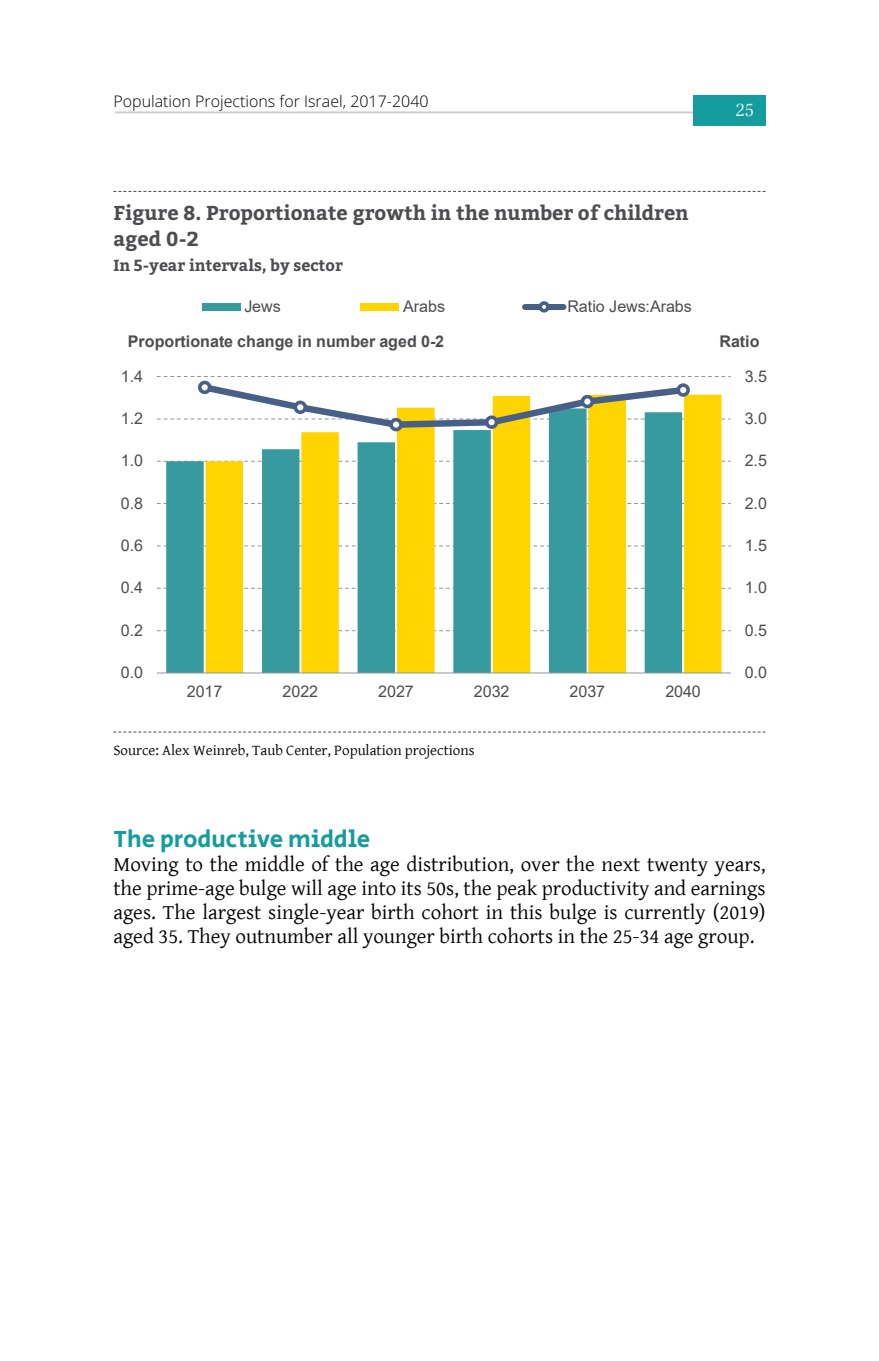
<style>
.page{position:relative;width:879px;height:1361px;background:#fff}
.page>*{position:absolute;margin:0;border:0;box-sizing:border-box;transform-origin:0 0}
.Second_subsection{font:24px "Secular One";color:#149c9e}
.Text_no_indent{font:21px/24px "Gentium Basic";color:#000;text-align:justify}
.Figure_title{font:700 20px/26px "Bitter";color:#4d4d4f}
.t1{font:300 18px "Frank Ruhl Libre";color:#fff}
.t2{font:16px "Arial";letter-spacing:-.005em;color:#4d4d4f}
.t3{font:300 16px "Open Sans Hebrew";color:#000}
.t4{font:700 16px "Arial";color:#4d4d4f}
.Figure_subtitle{font:700 16px "Bitter";color:#4d4d4f}
.Data_and_source{font:15px "Gentium Basic";color:#000}
</style>
<div class="page">
<svg style="left:113px;top:191px;width:652px;height:1px"></svg>
<svg style="left:113px;top:731px;width:652px;height:1px"></svg>
<svg style="left:157px;top:630px;width:574px;height:1px"></svg>
<svg style="left:157px;top:588px;width:574px;height:1px"></svg>
<svg style="left:157px;top:545px;width:574px;height:1px"></svg>
<svg style="left:157px;top:503px;width:574px;height:1px"></svg>
<svg style="left:157px;top:461px;width:574px;height:1px"></svg>
<svg style="left:166px;top:460px;width:40px;height:212px;background:#44a0a5"></svg>
<svg style="left:206px;top:432px;width:515px;height:240px"></svg>
<hr style="left:157px;top:672px;width:574px;height:1px;background:#939598">
<svg style="left:157px;top:376px;width:574px;height:56px"></svg>
<div style="left:200px;top:382px;width:10px;height:10px;background:#fff;border-radius:50%"></div>
<div style="left:198px;top:381px;width:13px;height:13px;border:4px solid #485f88;border-radius:50%"></div>
<div style="left:295px;top:402px;width:10px;height:10px;background:#fff;border-radius:50%"></div>
<div style="left:293px;top:400px;width:14px;height:14px;border:4px solid #485f88;border-radius:50%"></div>
<div style="left:391px;top:420px;width:10px;height:9px;background:#fff;border-radius:50%"></div>
<div style="left:389px;top:418px;width:14px;height:13px;border:4px solid #485f88;border-radius:50%"></div>
<div style="left:487px;top:417px;width:9px;height:10px;background:#fff;border-radius:50%"></div>
<div style="left:485px;top:415px;width:13px;height:14px;border:4px solid #485f88;border-radius:50%"></div>
<div style="left:582px;top:397px;width:10px;height:9px;background:#fff;border-radius:50%"></div>
<div style="left:581px;top:395px;width:13px;height:13px;border:4px solid #485f88;border-radius:50%"></div>
<div style="left:678px;top:385px;width:10px;height:10px;background:#fff;border-radius:50%"></div>
<div style="left:676px;top:383px;width:14px;height:14px;border:4px solid #485f88;border-radius:50%"></div>
<div style="left:202px;top:303px;width:38px;height:8px;background:#379a9f"></div>
<div style="left:361px;top:303px;width:38px;height:8px;background:#ffd400"></div>
<div style="left:525px;top:304px;width:38px;height:6px;background:#485f88"></div>
<div style="left:540px;top:303px;width:8px;height:8px;background:#fff;border-radius:50%"></div>
<div style="left:538px;top:301px;width:12px;height:11px;border:4px solid #485f88;border-radius:50%"></div>
<hr style="left:115px;top:111px;width:578px;height:2px;background:#000">
<div style="left:693px;top:95px;width:72px;height:31px;background:#149c9e"></div>
<p class="t3" style="left:113px;top:92px;width:317px">Population Projections for Israel, 2017-2040</p>
<p class="t1" style="left:735px;top:99px;width:20px">25</p>
<p class="Figure_title" style="left:113px;top:200px;width:577px">Figure 8. Proportionate growth in the number of children aged 0-2</p>
<p class="Figure_subtitle" style="left:113px;top:256px;width:231px">In 5-year intervals, by sector</p>
<p class="t2" style="left:244px;top:295px;width:38px">Jews</p>
<p class="t2" style="left:403px;top:295px;width:43px">Arabs</p>
<p class="t2" style="left:567px;top:295px;width:126px">Ratio Jews:Arabs</p>
<p class="t4" style="left:128px;top:330px;width:318px">Proportionate change in number aged 0-2</p>
<p class="t4" style="left:719px;top:330px;width:42px">Ratio</p>
<p class="t2" style="left:121px;top:365px;width:24px">1.4</p>
<p class="t2" style="left:745px;top:365px;width:24px">3.5</p>
<p class="t2" style="left:121px;top:407px;width:24px">1.2</p>
<p class="t2" style="left:745px;top:407px;width:24px">3.0</p>
<p class="t2" style="left:121px;top:450px;width:24px">1.0</p>
<p class="t2" style="left:745px;top:449px;width:24px">2.5</p>
<p class="t2" style="left:121px;top:492px;width:24px">0.8</p>
<p class="t2" style="left:745px;top:492px;width:24px">2.0</p>
<p class="t2" style="left:121px;top:534px;width:24px">0.6</p>
<p class="t2" style="left:745px;top:534px;width:24px">1.5</p>
<p class="t2" style="left:121px;top:577px;width:24px">0.4</p>
<p class="t2" style="left:745px;top:577px;width:24px">1.0</p>
<p class="t2" style="left:121px;top:619px;width:24px">0.2</p>
<p class="t2" style="left:745px;top:619px;width:24px">0.5</p>
<p class="t2" style="left:121px;top:661px;width:24px">0.0</p>
<p class="t2" style="left:745px;top:661px;width:24px">0.0</p>
<p class="t2" style="left:187px;top:680px;width:37px">2017</p>
<p class="t2" style="left:282px;top:680px;width:37px">2022</p>
<p class="t2" style="left:378px;top:680px;width:37px">2027</p>
<p class="t2" style="left:474px;top:680px;width:37px">2032</p>
<p class="t2" style="left:569px;top:680px;width:37px">2037</p>
<p class="t2" style="left:665px;top:680px;width:37px">2040</p>
<p class="Data_and_source" style="left:113px;top:739px;width:363px">Source: Alex Weinreb, Taub Center, Population projections</p>
<p class="Second_subsection" style="left:113px;top:822px;width:258px">The productive middle</p>
<p class="Text_no_indent" style="left:113px;top:851px;width:654px">Moving to the middle of the age distribution, over the next twenty years, the prime-age bulge will age into its 50s, the peak productivity and earnings ages. The largest single-year birth cohort in this bulge is currently (2019) aged 35. They outnumber all younger birth cohorts in the 25-34 age group.</p>
</div>
